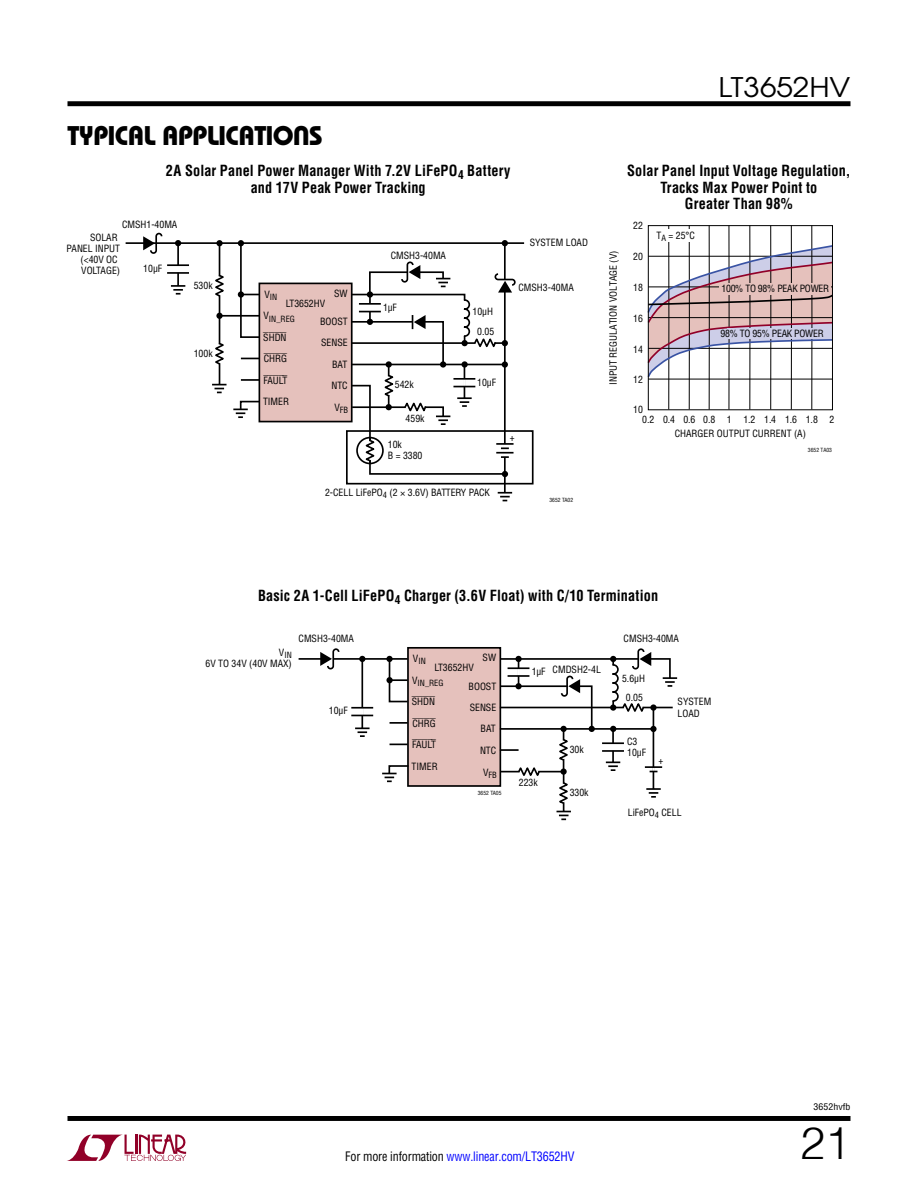
<style>
.page{position:relative;width:918px;height:1188px;background:#fff}
.page>*{position:absolute;margin:0;border:0;box-sizing:border-box;transform-origin:0 0}
.t1{font:300 45px "Helvetica";color:#000}
.t2{font:27px "Linear Bauhaus";letter-spacing:-.02em;color:#000}
.t3{font:27px "Avant Garde";color:#000;scale:1.1 1}
.t4{font:700 15px/16.5px "Linear Helv Cond";letter-spacing:.01em;color:#000;text-align:center;scale:.95 1}
.t5{font:12.75px "Linear Helv Cond";letter-spacing:-.01em;color:#00f;scale:.95 1}
.t6{font:9.75px/11.1px "Linear Helv Cond";color:#000}
.t7{font:9.75px "Linear Helv Cond";letter-spacing:-.025em;color:#000}
.t8{font:9.75px/21.5px "Linear Helv Cond Ovr";color:#000;text-align:justify}
.t9{font:9px "Linear Helv Cond";color:#000;scale:1.1 1}
.t10{font:8.4px "Linear Helv Cond";color:#000}
.t11{font:5.55px "Linear Helv Cond";color:#000}
.s1{color:#000}
</style>
<div class="page">
<svg style="left:67px;top:1135px;width:119px;height:26px"></svg>
<div style="left:68px;top:1116px;width:782px;height:5px;background:#000"></div>
<div style="left:68px;top:101px;width:782px;height:5px;background:#000"></div>
<div style="left:408px;top:648px;width:92px;height:138px;background:#e5c1bc"></div>
<div style="left:407px;top:647px;width:94px;height:140px;border:2px solid #000"></div>
<hr style="left:299px;top:658px;width:109px;height:2px;background:#000">
<svg style="left:390px;top:722px;width:18px;height:2px"></svg>
<svg style="left:390px;top:744px;width:18px;height:1px"></svg>
<div style="left:386px;top:656px;width:7px;height:6px;background:#000;border-radius:50%"></div>
<svg style="left:359px;top:656px;width:6px;height:6px"></svg>
<svg style="left:388px;top:657px;width:21px;height:46px"></svg>
<hr style="left:361px;top:659px;width:2px;height:70px;background:#000">
<svg style="left:351px;top:709px;width:22px;height:7px"></svg>
<hr style="left:351px;top:707px;width:22px;height:2px;background:#000">
<svg style="left:320px;top:648px;width:20px;height:22px"></svg>
<svg style="left:355px;top:728px;width:15px;height:9px"></svg>
<svg style="left:382px;top:764px;width:28px;height:18px"></svg>
<svg style="left:499px;top:648px;width:178px;height:172px"></svg>
<div style="left:259px;top:283px;width:93px;height:139px;background:#e5c1bc"></div>
<div style="left:259px;top:283px;width:94px;height:139px;border:2px solid #000"></div>
<hr style="left:220px;top:315px;width:39px;height:2px;background:#000">
<svg style="left:241px;top:358px;width:18px;height:1px"></svg>
<svg style="left:241px;top:379px;width:18px;height:2px"></svg>
<div style="left:216px;top:313px;width:7px;height:6px;background:#000;border-radius:50%"></div>
<svg style="left:216px;top:240px;width:7px;height:6px"></svg>
<svg style="left:238px;top:240px;width:23px;height:99px"></svg>
<svg style="left:502px;top:240px;width:6px;height:6px"></svg>
<div style="left:502px;top:361px;width:6px;height:7px;background:#000;border-radius:50%"></div>
<div style="left:440px;top:361px;width:6px;height:7px;background:#000;border-radius:50%"></div>
<svg style="left:175px;top:240px;width:6px;height:6px"></svg>
<hr style="left:464px;top:365px;width:1px;height:34px;background:#000">
<svg style="left:143px;top:232px;width:20px;height:22px"></svg>
<hr style="left:177px;top:244px;width:2px;height:42px;background:#000">
<svg style="left:177px;top:266px;width:3px;height:6px"></svg>
<hr style="left:167px;top:272px;width:22px;height:2px;background:#000">
<hr style="left:167px;top:264px;width:22px;height:2px;background:#000">
<hr style="left:219px;top:243px;width:1px;height:143px;background:#000">
<hr style="left:126px;top:242px;width:398px;height:2px;background:#000">
<hr style="left:504px;top:243px;width:2px;height:251px;background:#000">
<hr style="left:388px;top:364px;width:2px;height:43px;background:#000">
<div style="left:346px;top:430px;width:188px;height:55px;border:2px solid #000"></div>
<svg style="left:215px;top:273px;width:9px;height:25px"></svg>
<svg style="left:215px;top:341px;width:9px;height:25px"></svg>
<svg style="left:171px;top:285px;width:14px;height:10px"></svg>
<svg style="left:212px;top:384px;width:15px;height:9px"></svg>
<svg style="left:233px;top:400px;width:29px;height:18px"></svg>
<svg style="left:350px;top:373px;width:164px;height:104px"></svg>
<svg style="left:498px;top:492px;width:14px;height:10px"></svg>
<svg style="left:350px;top:261px;width:166px;height:105px"></svg>
<svg style="left:647px;top:225px;width:184px;height:185px"></svg>
<div style="left:719px;top:283px;width:111px;height:11px;background:#e5c1bc"></div>
<div style="left:727px;top:329px;width:98px;height:10px;background:#cdcee8"></div>
<div style="left:648px;top:225px;width:185px;height:185px;border:1px solid #000"></div>
<div style="left:663px;top:230px;width:33px;height:12px;background:#fff"></div>
<h2 class="t3" style="left:719px;top:70px;width:121px">LT3652HV</h2>
<h2 class="t2" style="left:68px;top:119px;width:257px">TYPICAL APPLICATIONS</h2>
<h3 class="t4" style="left:166px;top:162px;width:364px">2A Solar Panel Power Manager With 7.2V LiFePO<sub>4</sub> Battery and 17V Peak Power Tracking</h3>
<h3 class="t4" style="left:627px;top:162px;width:237px">Solar Panel Input Voltage Regulation,<br>Tracks Max Power Point to<br>Greater Than 98%</h3>
<p class="t6" style="left:122px;top:219px;width:57px">CMSH1-40MA</p>
<p class="t6" style="left:67px;top:231px;width:55px;text-align:right">SOLAR<br>PANEL INPUT (&lt;40V OC<br>VOLTAGE)</p>
<p class="t6" style="left:143px;top:263px;width:20px">10µF</p>
<p class="t6" style="left:194px;top:280px;width:20px">530k</p>
<p class="t6" style="left:194px;top:348px;width:20px">100k</p>
<p class="t10" style="left:264px;top:291px;width:14px"><sup>V</sup>IN</p>
<p class="t6" style="left:334px;top:288px;width:15px">SW</p>
<p class="t6" style="left:286px;top:298px;width:41px">LT3652HV</p>
<p class="t10" style="left:264px;top:313px;width:33px"><sup>V</sup>IN_REG</p>
<p class="t8" style="left:263px;top:327px;width:26px">SHDN CHRG FAULT</p>
<p class="t6" style="left:263px;top:396px;width:28px">TIMER</p>
<p class="t6" style="left:320px;top:311px;width:29px;line-height:21.3px">BOOST<br>SENSE</p>
<p class="t6" style="left:331px;top:354px;width:18px;line-height:21.5px">BAT<br>NTC</p>
<p class="t10" style="left:334px;top:405px;width:15px"><sup>V</sup>FB</p>
<p class="t6" style="left:391px;top:250px;width:57px">CMSH3-40MA</p>
<p class="t6" style="left:383px;top:302px;width:15px">1µF</p>
<p class="t6" style="left:395px;top:379px;width:20px">542k</p>
<p class="t6" style="left:406px;top:413px;width:20px">459k</p>
<p class="t6" style="left:473px;top:301px;width:23px;line-height:20.4px;text-align:center">10µH<br>0.05</p>
<p class="t6" style="left:477px;top:377px;width:20px">10µF</p>
<p class="t6" style="left:388px;top:439px;width:36px">10k<br>B = 3380</p>
<p class="t6" style="left:325px;top:487px;width:167px">2-CELL LiFePO<sub>4</sub> (2 3.6V) BATTERY PACK</p>
<p class="t6" style="left:530px;top:237px;width:60px">SYSTEM LOAD</p>
<p class="t6" style="left:519px;top:282px;width:57px">CMSH3-40MA</p>
<p class="t6" style="left:510px;top:432px;width:6px">+</p>
<p class="t11" style="left:550px;top:497px;width:25px">3652 TA02</p>
<p class="t6" style="left:608px;top:385px;width:136px;rotate:-90deg">INPUT REGULATION VOLTAGE (V)</p>
<p class="t6" style="left:633px;top:220px;width:11px">22</p>
<p class="t6" style="left:633px;top:251px;width:11px">20</p>
<p class="t6" style="left:633px;top:282px;width:11px">18</p>
<p class="t6" style="left:633px;top:313px;width:11px">16</p>
<p class="t6" style="left:633px;top:343px;width:11px">14</p>
<p class="t6" style="left:633px;top:374px;width:11px">12</p>
<p class="t6" style="left:633px;top:404px;width:11px">10</p>
<p class="t6" style="left:657px;top:230px;width:40px">T<sub>A</sub> = 25°C</p>
<p class="t7" style="left:721px;top:282px;width:109px">100% TO 98% PEAK POWER</p>
<p class="t7" style="left:721px;top:328px;width:105px">98% TO 95% PEAK POWER</p>
<p class="t6" style="left:642px;top:414px;width:14px">0.2</p>
<p class="t6" style="left:663px;top:414px;width:13px">0.4</p>
<p class="t6" style="left:703px;top:414px;width:13px">0.8</p>
<p class="t6" style="left:764px;top:414px;width:72px">1.4 1.6 1.8 2</p>
<p class="t6" style="left:684px;top:414px;width:13px">0.6</p>
<p class="t6" style="left:727px;top:414px;width:30px">1 1.2</p>
<p class="t6" style="left:675px;top:427px;width:133px">CHARGER OUTPUT CURRENT (A)</p>
<p class="t11" style="left:808px;top:447px;width:26px">3652 TA03</p>
<h3 class="t4" style="left:258px;top:588px;width:423px">Basic 2A 1-Cell LiFePO<sub>4</sub> Charger (3.6V Float) with C/10 Termination</h3>
<p class="t6" style="left:299px;top:633px;width:57px">CMSH3-40MA</p>
<p class="t6" style="left:624px;top:633px;width:57px">CMSH3-40MA</p>
<p class="t10" style="left:279px;top:649px;width:14px"><sup>V</sup>IN</p>
<p class="t6" style="left:206px;top:658px;width:88px">6V TO 34V (40V MAX)</p>
<p class="t6" style="left:329px;top:705px;width:20px">10µF</p>
<p class="t10" style="left:413px;top:656px;width:14px"><sup>V</sup>IN</p>
<p class="t6" style="left:483px;top:652px;width:15px">SW</p>
<p class="t6" style="left:434px;top:662px;width:41px">LT3652HV</p>
<p class="t8" style="left:412px;top:691px;width:26px">SHDN CHRG FAULT</p>
<p class="t10" style="left:412px;top:678px;width:33px"><sup>V</sup>IN_REG</p>
<p class="t6" style="left:469px;top:675px;width:29px;line-height:21.3px">BOOST<br>SENSE</p>
<p class="t6" style="left:480px;top:718px;width:18px;line-height:21.5px">BAT<br>NTC</p>
<p class="t6" style="left:412px;top:761px;width:28px">TIMER</p>
<p class="t10" style="left:483px;top:769px;width:15px"><sup>V</sup>FB</p>
<p class="t11" style="left:478px;top:790px;width:25px">3652 TA05</p>
<p class="t6" style="left:553px;top:664px;width:50px">CMDSH2-4L</p>
<p class="t6" style="left:532px;top:666px;width:15px">1µF</p>
<p class="t6" style="left:519px;top:777px;width:20px">223k</p>
<p class="t6" style="left:570px;top:744px;width:16px">30k</p>
<p class="t6" style="left:570px;top:787px;width:20px">330k</p>
<p class="t6" style="left:622px;top:673px;width:25px">5.6µH</p>
<p class="t6" style="left:626px;top:692px;width:19px">0.05</p>
<p class="t6" style="left:627px;top:736px;width:20px">C3<br>10µF</p>
<p class="t6" style="left:658px;top:755px;width:6px">+</p>
<p class="t6" style="left:678px;top:696px;width:35px;line-height:11.7px">SYSTEM<br>LOAD</p>
<p class="t6" style="left:628px;top:807px;width:55px">LiFePO<sub>4</sub> CELL</p>
<h3 class="t5" style="left:345px;top:1148px;width:243px"><span class="s1">For more information</span> www.linear.com/LT3652HV</h3>
<p class="t9" style="left:814px;top:1102px;width:35px">3652hvfb</p>
<h1 class="t1" style="left:800px;top:1105px;width:52px">21</h1>
</div>
